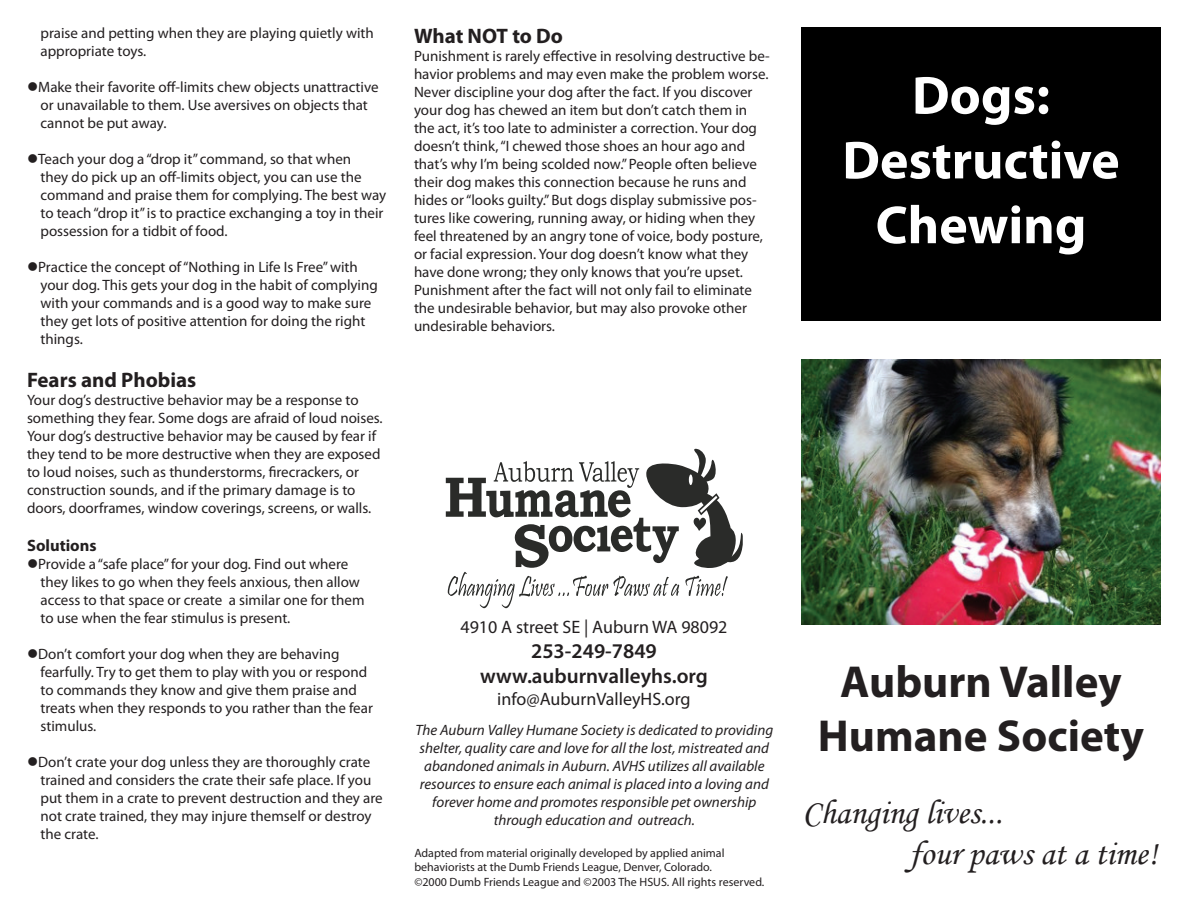
<style>
.page{position:relative;width:1188px;height:918px;background:#fff}
.page>*{position:absolute;margin:0;border:0;box-sizing:border-box;transform-origin:0 0}
.t1{font:700 54px/64.8px "Myriad Pro";color:#fff;text-align:center}
.t2{font:700 45px/54px "Myriad Pro";color:#231f20;text-align:center}
.t3{font:34.5px/41.4px "Monotype Corsiva";color:#231f20}
.t4{font:600 21px/25.2px "Myriad Pro";color:#231f20;text-align:center}
.t5{font:700 21px "Myriad Pro";color:#231f20}
.t6{font:18px "Myriad Pro";color:#231f20}
.t7{font:700 16.5px "Myriad Pro";color:#231f20}
.t8{font:15px/18px "Myriad Pro";color:#231f20}
.t9{font:italic 15px/18px "Myriad Pro";color:#231f20;text-align:center}
.t10{font:12px/14.4px "Myriad Pro";color:#231f20}
</style>
<div class="page">
<div style="left:801px;top:27px;width:360px;height:294px;background:#000"></div>
<img style="left:801px;top:359px;width:360px;height:265px">
<svg style="left:446px;top:449px;width:297px;height:159px"></svg>
<p class="t8" style="left:40px;top:24px;width:335px">praise and petting when they are playing quietly with appropriate toys.</p>
<p class="t8" style="left:40px;top:78px;width:340px;text-indent:-14px">●Make their favorite off-limits chew objects unattractive or unavailable to them. Use aversives on objects that cannot be put away.</p>
<p class="t8" style="left:40px;top:150px;width:347px;text-indent:-14px">●Teach your dog a “drop it” command, so that when<br>they do pick up an off-limits object, you can use the command and praise them for complying. The best way to teach “drop it” is to practice exchanging a toy in their possession for a tidbit of food.</p>
<p class="t8" style="left:40px;top:258px;width:339px;text-indent:-14px">●Practice the concept of “Nothing in Life Is Free” with your dog. This gets your dog in the habit of complying with your commands and is a good way to make sure they get lots of positive attention for doing the right things.</p>
<h3 class="t5" style="left:27px;top:367px;width:171px">Fears and Phobias</h3>
<p class="t8" style="left:27px;top:391px;width:357px">Your dog’s destructive behavior may be a response to something they fear. Some dogs are afraid of loud noises.<br>Your dog’s destructive behavior may be caused by fear if they tend to be more destructive when they are exposed to loud noises, such as thunderstorms, firecrackers, or construction sounds, and if the primary damage is to doors, doorframes, window coverings, screens, or walls.</p>
<p class="t7" style="left:27px;top:535px;width:71px">Solutions</p>
<p class="t8" style="left:40px;top:555px;width:326px;text-indent:-14px">●Provide a “safe place” for your dog. Find out where they likes to go when they feels anxious, then allow access to that space or create a similar one for them to use when the fear stimulus is present.</p>
<p class="t8" style="left:40px;top:645px;width:334px;text-indent:-14px">●Don’t comfort your dog when they are behaving fearfully. Try to get them to play with you or respond to commands they know and give them praise and treats when they responds to you rather than the fear stimulus.</p>
<p class="t8" style="left:40px;top:753px;width:344px;text-indent:-14px">●Don’t crate your dog unless they are thoroughly crate trained and considers the crate their safe place. If you put them in a crate to prevent destruction and they are not crate trained, they may injure themself or destroy the crate.</p>
<h3 class="t5" style="left:414px;top:22px;width:151px">What NOT to Do</h3>
<p class="t8" style="left:414px;top:46px;width:357px">Punishment is rarely effective in resolving destructive be&shy;havior problems and may even make the problem worse.<br>Never discipline your dog after the fact. If you discover your dog has chewed an item but don’t catch them in the act, it’s too late to administer a correction. Your dog doesn’t think, “I chewed those shoes an hour ago and that’s why I’m being scolded now.” People often believe their dog makes this connection because he runs and hides or “looks guilty.” But dogs display submissive pos&shy;tures like cowering, running away, or hiding when they feel threatened by an angry tone of voice, body posture, or facial expression. Your dog doesn’t know what they have done wrong; they only knows that you’re upset.<br>Punishment after the fact will not only fail to eliminate the undesirable behavior, but may also provoke other undesirable behaviors.</p>
<p class="t6" style="left:460px;top:615px;width:269px">4910 A street SE | Auburn WA 98092</p>
<h3 class="t4" style="left:480px;top:638px;width:229px">253-249-7849 www.auburnvalleyhs.org</h3>
<p class="t6" style="left:497px;top:687px;width:195px">info@AuburnValleyHS.org</p>
<p class="t9" style="left:415px;top:721px;width:359px">The Auburn Valley Humane Society is dedicated to providing shelter, quality care and love for all the lost, mistreated and abandoned animals in Auburn. AVHS utilizes all available resources to ensure each animal is placed into a loving and forever home and promotes responsible pet ownership through education and outreach.</p>
<p class="t10" style="left:414px;top:846px;width:352px">Adapted from material originally developed by applied animal behaviorists at the Dumb Friends League, Denver, Colorado.<br>©2000 Dumb Friends League and ©2003 The HSUS. All rights reserved.</p>
<h1 class="t1" style="left:842px;top:61px;width:279px">Dogs:<br>Destructive<br>Chewing</h1>
<h2 class="t2" style="left:818px;top:653px;width:328px">Auburn Valley<br>Humane Society</h2>
<h3 class="t3" style="left:910px;top:791px;width:249px;text-indent:-107px">Changing lives...<br>four paws at a time!</h3>
</div>
